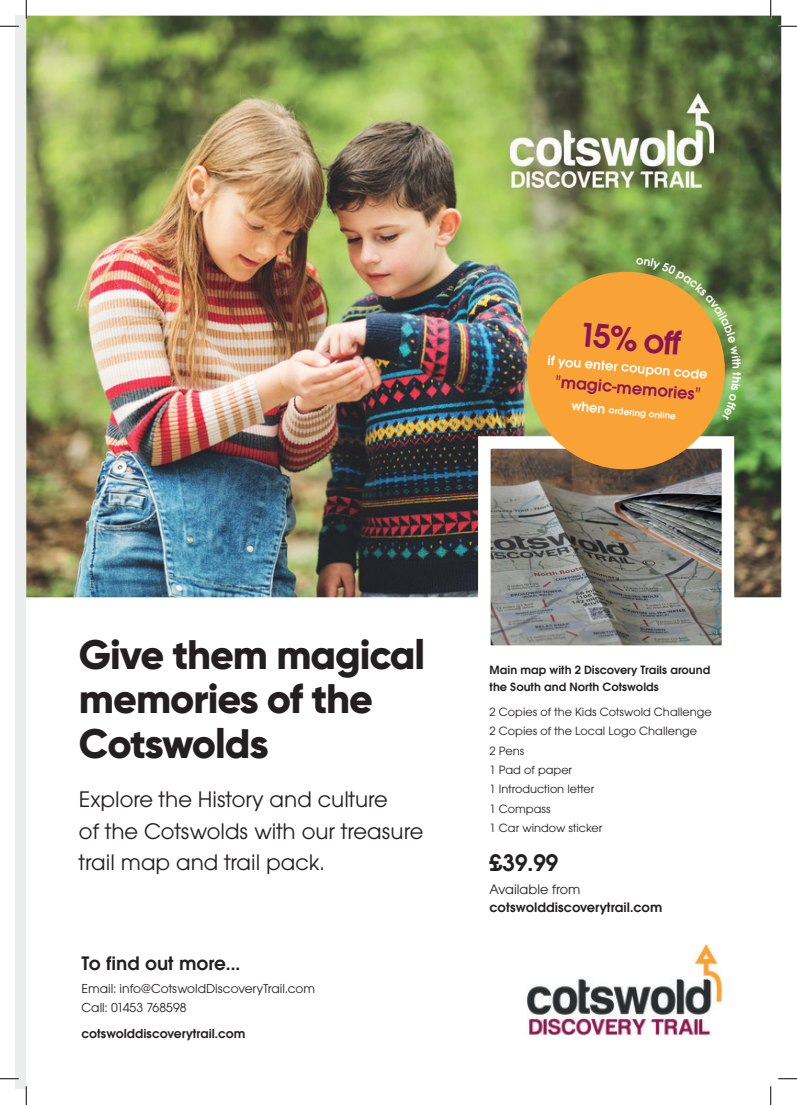
<style>
.page{position:relative;width:797px;height:1105px;background:#fff}
.page>*{position:absolute;margin:0;border:0;box-sizing:border-box;transform-origin:0 0}
.t1{font:800 41.25px/44.5px "Gilroy";letter-spacing:-.025em;color:#231f20}
.t2{font:600 35.75px "Avant Garde ITC";color:#8d1652}
.t3{font:600 25px "Avant Garde ITC";color:#231f20}
.t4{font:23.5px/31.4px "Avant Garde ITC";color:#231f20}
.t5{font:600 20.38px "Avant Garde ITC";color:#231f20}
.t6{font:600 17.88px "Avant Garde ITC";color:#8d1652}
.t7{font:600 14.25px "Avant Garde ITC";color:#231f20}
.t8{font:600 14.25px "Avant Garde ITC";color:#fff}
.t9{font:14.25px "Avant Garde ITC";color:#231f20}
.t10{font:13.5px/18.6px "Avant Garde ITC";color:#231f20}
.t11{font:600 13.5px "Avant Garde ITC";color:#231f20}
.t12{font:12.5px/19.4px "Avant Garde ITC";color:#231f20}
.t13{font:600 12.5px/17.9px "Avant Garde ITC";color:#231f20}
.t14{font:600 10px "Avant Garde ITC";color:#fff}
.s1{font-weight:400}
.s2{font-size:14.25px}
</style>
<div class="page">
<div style="left:16px;top:16px;width:10px;height:1073px;background:#eaedec"></div>
<img style="left:26px;top:16px;width:755px;height:581px">
<img style="left:527px;top:944px;width:194px;height:90px">
<img style="left:510px;top:93px;width:204px;height:94px">
<img style="left:472px;top:430px;width:268px;height:216px">
<svg style="left:523px;top:267px;width:206px;height:207px;background:#d69d45"></svg>
<svg style="left:0;top:25px;width:19px;height:2px"></svg>
<svg style="left:778px;top:25px;width:19px;height:2px"></svg>
<svg style="left:0;top:1078px;width:19px;height:1px"></svg>
<svg style="left:778px;top:1078px;width:19px;height:1px"></svg>
<svg style="left:25px;top:0;width:2px;height:19px"></svg>
<svg style="left:25px;top:1086px;width:2px;height:19px"></svg>
<svg style="left:770px;top:0;width:1px;height:19px"></svg>
<svg style="left:770px;top:1086px;width:1px;height:19px"></svg>
<svg style="left:636px;top:258px;width:105px;height:162px;background:#c4993c"></svg>
<h2 class="t2" style="left:580px;top:313px;width:112px;rotate:5deg">15% off</h2>
<p class="t8" style="left:548px;top:352px;width:162px;rotate:5deg">ifyou enter coupon code</p>
<h3 class="t6" style="left:556px;top:371px;width:151px;rotate:5deg"><span class="s1">"</span>magic-memories<span class="s1">"</span></h3>
<p class="t14" style="left:572px;top:401px;width:107px;rotate:5deg"><span class="s2">when</span> ordering online</p>
<h1 class="t1" style="left:79px;top:632px;width:347px">Give them magical memories of the<br>Cotswolds</h1>
<h3 class="t4" style="left:79px;top:784px;width:346px">Explore the History and culture<br>of the Cotswolds with our treasure trail map and trail pack.</h3>
<h3 class="t5" style="left:81px;top:951px;width:160px">To find out more...</h3>
<p class="t10" style="left:81px;top:979px;width:235px">Email: info@CotswoldDiscoveryTrail.com<br>Call: 01453 768598</p>
<p class="t11" style="left:81px;top:1026px;width:165px">cotswolddiscoverytrail.com</p>
<p class="t13" style="left:489px;top:660px;width:222px">Main map with 2 Discovery Trails around the South and North Cotswolds</p>
<p class="t12" style="left:489px;top:702px;width:224px">2 Copies of the Kids Cotswold Challenge<br>2 Copies of the Local Logo Challenge<br>2 Pens<br>1 Pad of paper<br>1 Introduction letter<br>1 Compass<br>1 Car window sticker</p>
<h3 class="t3" style="left:489px;top:848px;width:70px">£39.99</h3>
<p class="t9" style="left:489px;top:881px;width:92px">Available from</p>
<p class="t7" style="left:489px;top:898px;width:174px">cotswolddiscoverytrail.com</p>
</div>
